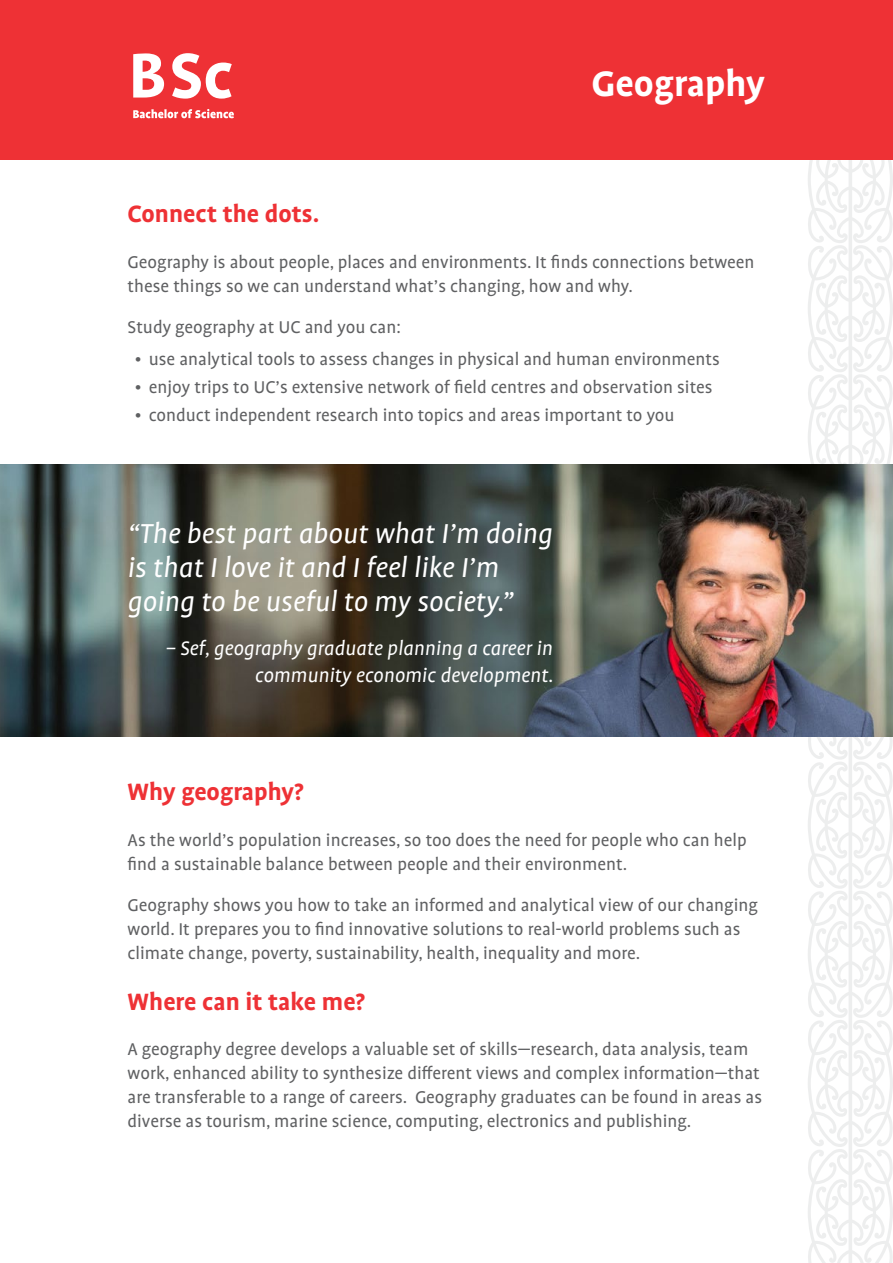
<style>
.page{position:relative;width:893px;height:1263px;background:#fff}
.page>*{position:absolute;margin:0;border:0;box-sizing:border-box;transform-origin:0 0}
.t1{font:700 40.5px "Profile Pro";color:#fff}
.t2{font:italic 31.35px/34.3px "Profile Pro";color:#fff}
.t3{font:700 27px "Profile Pro";color:#ee3135}
.t4{font:italic 22.35px/26.8px "Profile Pro";color:#fff;text-align:right}
.t5{font:19.5px/24px "Profile Pro";color:#5f6062}
</style>
<div class="page">
<svg style="left:807px;top:159px;width:86px;height:1104px"></svg>
<div style="left:0;top:0;width:893px;height:159px;background:#ee3135"></div>
<img style="left:0;top:464px;width:893px;height:272px">
<svg style="left:133px;top:53px;width:31px;height:45px"></svg>
<svg style="left:172px;top:53px;width:60px;height:46px"></svg>
<svg style="left:133px;top:109px;width:101px;height:9px"></svg>
<h1 class="t1" style="left:592px;top:59px;width:175px">Geography</h1>
<h3 class="t3" style="left:128px;top:198px;width:193px">Connect the dots.</h3>
<p class="t5" style="left:128px;top:251px;width:628px">Geography is about people, places and environments. It finds connections between these things so we can understand what’s changing, how and why.</p>
<p class="t5" style="left:128px;top:316px;width:275px">Study geography at UC and you can:</p>
<p class="t5" style="left:135px;top:348px;width:587px">• use analytical tools to assess changes in physical and human environments</p>
<p class="t5" style="left:135px;top:376px;width:579px">• enjoy trips to UC’s extensive network of field centres and observation sites</p>
<p class="t5" style="left:135px;top:404px;width:541px">• conduct independent research into topics and areas important to you</p>
<h2 class="t2" style="left:128px;top:517px;width:427px">“The best part about what I’m doing is that I love it and I feel like I’m going to be useful to my society.”</h2>
<p class="t4" style="left:166px;top:636px;width:389px">– Sef, geography graduate planning a career in community economic development.</p>
<h3 class="t3" style="left:128px;top:776px;width:178px">Why geography?</h3>
<p class="t5" style="left:128px;top:828px;width:621px">As the world’s population increases, so too does the need for people who can help find a sustainable balance between people and their environment.</p>
<p class="t5" style="left:128px;top:893px;width:632px">Geography shows you how to take an informed and analytical view of our changing world. It prepares you to find innovative solutions to real-world problems such as climate change, poverty, sustainability, health, inequality and more.</p>
<h3 class="t3" style="left:128px;top:986px;width:239px">Where can it take me?</h3>
<p class="t5" style="left:128px;top:1038px;width:636px">A geography degree develops a valuable set of skills—research, data analysis, team work, enhanced ability to synthesize different views and complex information—that are transferable to a range of careers. Geography graduates can be found in areas as diverse as tourism, marine science, computing, electronics and publishing.</p>
</div>
